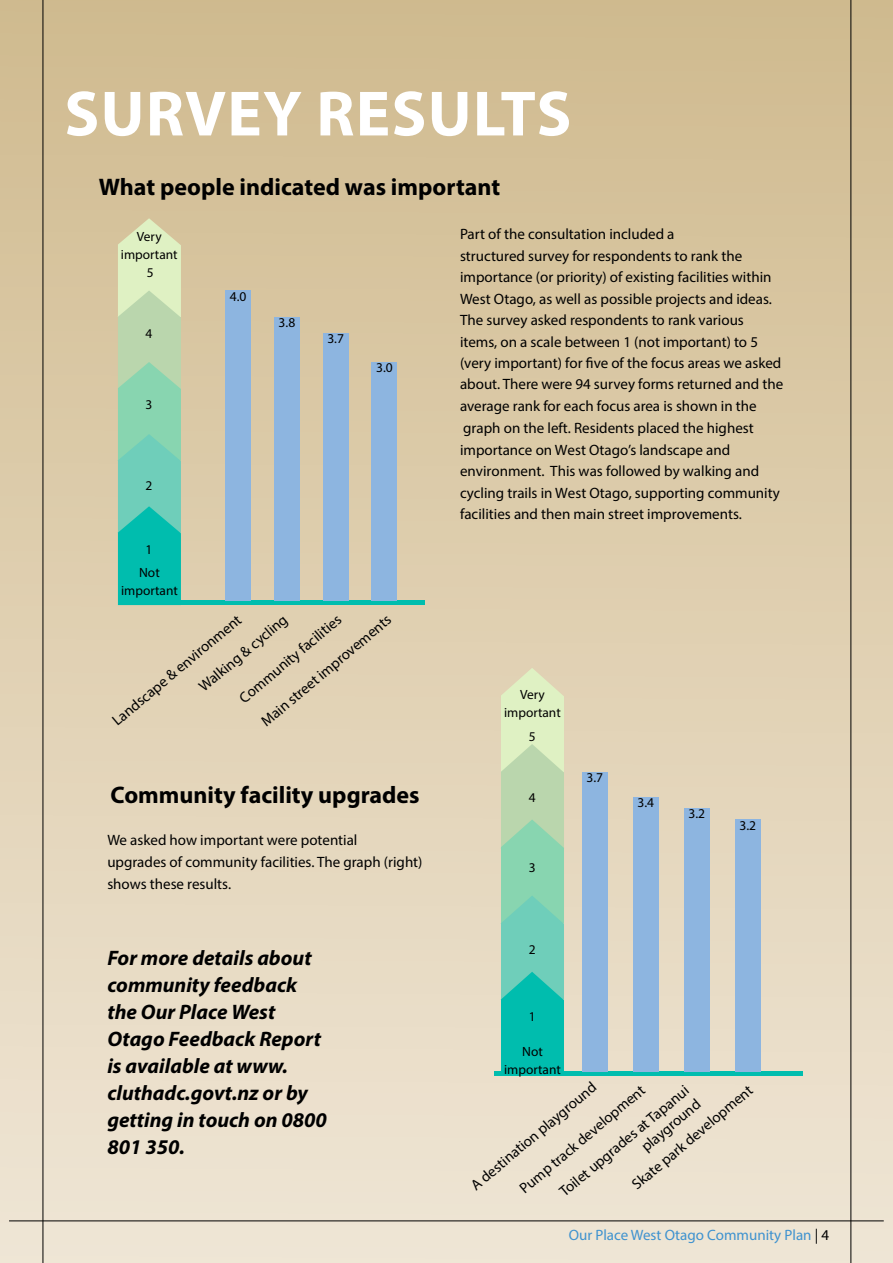
<style>
.page{position:relative;width:893px;height:1263px;background:#fff}
.page>*{position:absolute;margin:0;border:0;box-sizing:border-box;transform-origin:0 0}
.t1{font:700 64.5px "Myriad Pro";letter-spacing:.02em;color:#fff}
.t2{font:700 24px "Myriad Pro";color:#000}
.t3{font:italic 700 21px/27px "Myriad Pro";color:#000}
.t4{font:15px/21.6px "Myriad Pro";color:#000}
.t5{font:15px "Myriad Pro";color:#3e92cf}
.t6{font:13.5px "Myriad Pro";color:#000}
.t7{font:13.35px/17.9px "Myriad Pro";color:#000;text-align:center}
.s1{color:#000}
</style>
<div class="page">
<div style="left:0;top:0;width:893px;height:1263px;background:linear-gradient(to bottom,#cfba8e,#efe5d5)"></div>
<svg style="left:892px;top:0;width:1px;height:1263px"></svg>
<hr style="left:43px;top:0;width:1px;height:1263px;background:#000">
<hr style="left:9px;top:1220px;width:875px;height:1px;background:#000">
<hr style="left:850px;top:0;width:1px;height:1263px;background:#000">
<svg style="left:500px;top:668px;width:64px;height:403px;background:#86d4b4"></svg>
<div style="left:494px;top:1071px;width:309px;height:5px;background:#00bdae"></div>
<svg style="left:117px;top:218px;width:64px;height:387px;background:#85d3b3"></svg>
<hr style="left:118px;top:601px;width:306px;height:4px;background:#00bdae">
<div style="left:225px;top:290px;width:26px;height:311px;background:#8db5e0"></div>
<div style="left:323px;top:333px;width:25px;height:268px;background:#8db5e0"></div>
<div style="left:274px;top:317px;width:26px;height:284px;background:#8db5e0"></div>
<div style="left:372px;top:362px;width:25px;height:239px;background:#8db5e0"></div>
<div style="left:582px;top:772px;width:25px;height:299px;background:#8db5e0"></div>
<div style="left:684px;top:808px;width:26px;height:263px;background:#8db5e0"></div>
<div style="left:633px;top:796px;width:25px;height:275px;background:#8db5e0"></div>
<div style="left:735px;top:819px;width:26px;height:252px;background:#8db5e0"></div>
<h1 class="t1" style="left:64px;top:72px;width:508px">SURVEY RESULTS</h1>
<h2 class="t2" style="left:99px;top:171px;width:403px">What people indicated was important</h2>
<p class="t7" style="left:121px;top:228px;width:58px">Very important<br>5</p>
<p class="t7" style="left:145px;top:324px;width:8px">4</p>
<p class="t7" style="left:145px;top:395px;width:8px">3</p>
<p class="t7" style="left:145px;top:477px;width:8px">2</p>
<p class="t7" style="left:145px;top:540px;width:8px">1</p>
<p class="t7" style="left:121px;top:564px;width:58px">Not important</p>
<p class="t6" style="left:230px;top:288px;width:18px">4.0</p>
<p class="t6" style="left:279px;top:314px;width:18px">3.8</p>
<p class="t6" style="left:327px;top:330px;width:18px">3.7</p>
<p class="t6" style="left:376px;top:359px;width:18px">3.0</p>
<p class="t4" style="left:172px;top:654px;width:112px;line-height:29.5px;text-indent:-88px;rotate:-40deg">Landscape &amp; environment<br>Walking &amp; cycling</p>
<p class="t4" style="left:231px;top:687px;width:168px;line-height:32px;rotate:-40deg">Community facilities<br>Main street improvements</p>
<h2 class="t2" style="left:111px;top:779px;width:311px">Community facility upgrades</h2>
<p class="t4" style="left:107px;top:828px;width:317px;line-height:22.2px">We asked how important were potential<br>upgrades of community facilities. The graph (right) shows these results.</p>
<h3 class="t3" style="left:107px;top:943px;width:221px">For more details about community feedback the Our Place West<br>Otago Feedback Report is available at www. cluthadc.govt.nz or by getting in touch on 0800<br>801 350.</h3>
<p class="t4" style="left:460px;top:223px;width:325px">Part of the consultation included a<br>structured survey for respondents to rank the importance (or priority) of existing facilities within West Otago, as well as possible projects and ideas.<br>The survey asked respondents to rank various items, on a scale between 1 (not important) to 5 (very important) for five of the focus areas we asked about. There were 94 survey forms returned and the average rank for each focus area is shown in the graph on the left. Residents placed the highest importance on West Otago’s landscape and environment. This was followed by walking and cycling trails in West Otago, supporting community facilities and then main street improvements.</p>
<p class="t7" style="left:504px;top:685px;width:58px">Very important</p>
<p class="t7" style="left:529px;top:727px;width:8px">5</p>
<p class="t7" style="left:529px;top:788px;width:8px">4</p>
<p class="t7" style="left:529px;top:858px;width:8px">3</p>
<p class="t6" style="left:586px;top:769px;width:18px">3.7</p>
<p class="t7" style="left:529px;top:940px;width:8px">2</p>
<p class="t7" style="left:529px;top:1007px;width:8px">1</p>
<p class="t7" style="left:504px;top:1042px;width:58px">Not important</p>
<p class="t6" style="left:637px;top:794px;width:18px">3.4</p>
<p class="t6" style="left:688px;top:805px;width:18px">3.2</p>
<p class="t6" style="left:739px;top:817px;width:18px">3.2</p>
<p class="t4" style="left:466px;top:1178px;width:160px;rotate:-40deg">A destination playground</p>
<p class="t4" style="left:534px;top:1161px;width:165px;line-height:28.3px;text-indent:-28px;rotate:-40deg">Pump track development<br>Toilet upgrades at Tapanui</p>
<p class="t4" style="left:612px;top:1159px;width:154px;line-height:23px;text-indent:31px;rotate:-40deg">playground<br>Skate park development</p>
<p class="t5" style="left:569px;top:1226px;width:262px">Our Place West Otago Community Plan <span class="s1">| 4</span></p>
</div>
